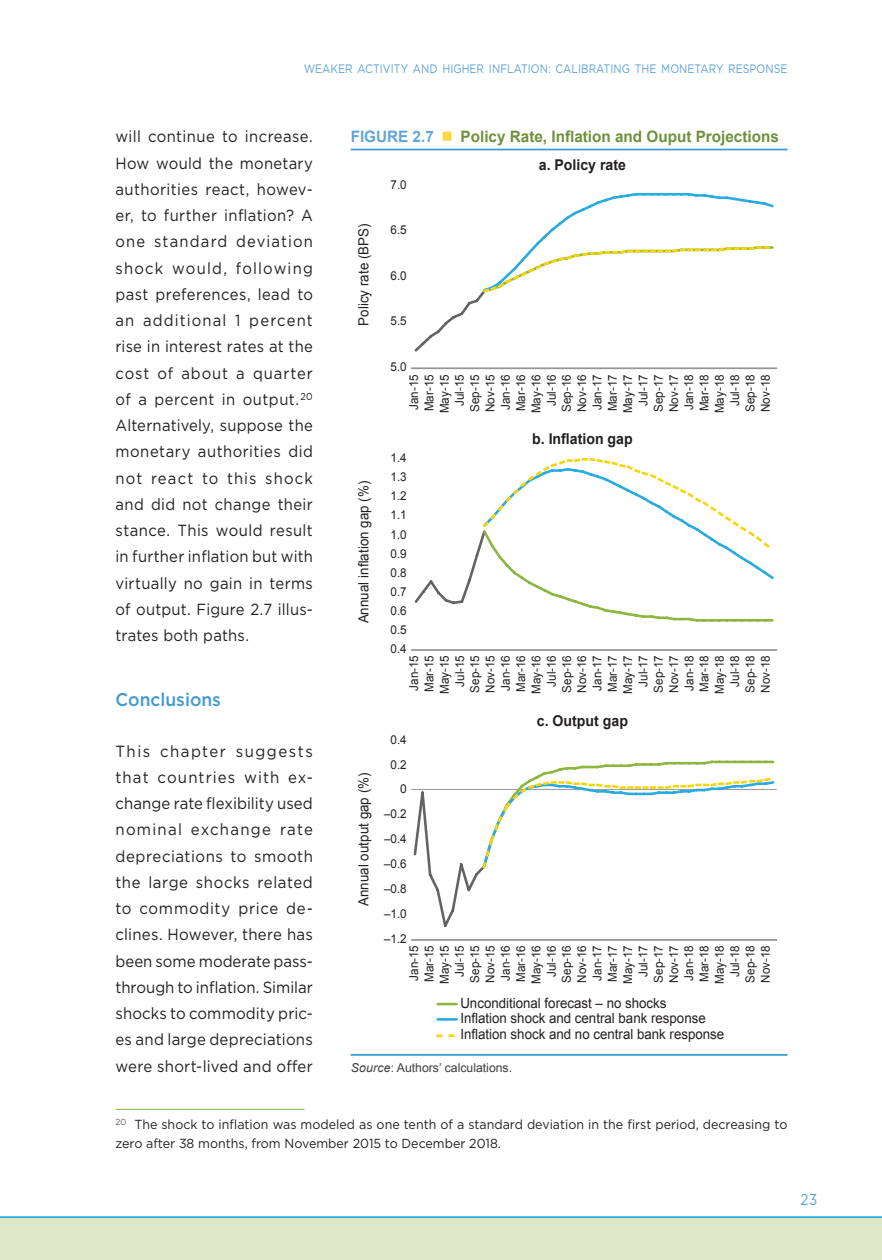
<style>
.page{position:relative;width:882px;height:1260px;background:#fff}
.page>*{position:absolute;margin:0;border:0;box-sizing:border-box;transform-origin:0 0}
.t1{font:500 18.38px "Gotham";color:#3f99d4;scale:.95 1}
.t2{font:16.1px/26.2px "Gotham";letter-spacing:.025em;color:#231f20;scale:.92 1}
.t3{font:16.1px/26.2px "Gotham";letter-spacing:.025em;color:#231f20;text-align:justify;scale:.93 1}
.t4{font:700 15.75px "Arial";color:#6f913c}
.t5{font:15.75px "Gotham";color:#5ba1d7;scale:.85 1}
.t6{font:700 14.88px "Arial";color:#231f20;scale:.95 1}
.t7{font:14px/15.8px "Arial";color:#231f20;scale:.95 1}
.t8{font:13.12px/19.2px "Gotham";color:#231f20;scale:.95 1}
.t9{font:12.25px/15.2px "Arial";color:#231f20;text-align:center;scale:.95 1}
.t10{font:12.25px "Gotham";letter-spacing:.005em;color:#5ba1d7;scale:.85 1}
.t11{font:12.25px "Arial";color:#3e3e3f}
.t12{font:12.25px "Arial";color:#231f20}
.s1{color:#62a5d9}
.s2{color:#f9da40}
.s3{font-style:italic}
</style>
<div class="page">
<hr style="left:0;top:1216px;width:882px;height:2px;background:#29abe2">
<div style="left:0;top:1218px;width:882px;height:42px;background:#dde8c8"></div>
<hr style="left:116px;top:1109px;width:188px;height:1px;background:#8cb73e">
<hr style="left:351px;top:149px;width:436px;height:1px;background:#3f99d4">
<hr style="left:351px;top:1054px;width:436px;height:2px;background:#3f99d4">
<hr style="left:412px;top:367px;width:364px;height:2px;background:#939598">
<hr style="left:412px;top:649px;width:364px;height:2px;background:#939598">
<hr style="left:412px;top:939px;width:364px;height:2px;background:#939598">
<svg style="left:414px;top:192px;width:360px;height:160px"></svg>
<svg style="left:414px;top:457px;width:360px;height:165px"></svg>
<svg style="left:438px;top:1003px;width:19px;height:2px"></svg>
<hr style="left:438px;top:1018px;width:19px;height:3px;background:#29abe2">
<svg style="left:438px;top:1034px;width:17px;height:3px"></svg>
<hr style="left:411px;top:789px;width:366px;height:1px;background:#989898">
<svg style="left:413px;top:760px;width:362px;height:167px"></svg>
<p class="t10" style="left:304px;top:61px;width:24px">Weaker</p>
<p class="t10" style="left:357px;top:61px;width:17px">Activit</p>
<p class="t10" style="left:401px;top:61px;width:25px">y and</p>
<p class="t10" style="left:442px;top:61px;width:18px">Higher</p>
<p class="t10" style="left:489px;top:61px;width:13px">Inflation</p>
<p class="t10" style="left:548px;top:61px;width:27px">: Calibrating</p>
<p class="t10" style="left:635px;top:61px;width:10px">the</p>
<p class="t10" style="left:661px;top:61px;width:21px">Monetar</p>
<p class="t10" style="left:716px;top:61px;width:33px">y Response</p>
<p class="t2" style="left:115px;top:123px;width:216px">will continue to increase.<br>How would the monetary authorities react, howev&shy;er, to further inflation? A one standard deviation shock would, following past preferences, lead to an additional 1 percent rise in interest rates at the cost of about a quarter of a percent in output. <sup>20<br></sup>Alternatively, suppose the monetary authorities did not react to this shock and did not change their stance. This would result in further inflation but with virtually no gain in terms of output. Figure 2.7 illus&shy;trates both paths.</p>
<h1 class="t1" style="left:116px;top:687px;width:113px">Conclusions</h1>
<p class="t3" style="left:116px;top:737px;width:214px">This chapter suggests that countries with ex&shy;change rate flexibility used nominal exchange rate depreciations to smooth the large shocks related to commodity price de&shy;clines. However, there has been some moderate pass&shy;through to inflation. Similar shocks to commodity pric&shy;es and large depreciations were short-lived and offer</p>
<p class="t4" style="left:351px;top:126px;width:430px"><span class="s1">FIGURE 2.7</span> <span class="s2">■</span> Policy Rate, Inflation and Ouput Projections</p>
<p class="t7" style="left:356px;top:326px;width:109px;rotate:-90deg">Policy rate (BPS)</p>
<p class="t9" style="left:391px;top:177px;width:19px">7.0</p>
<p class="t9" style="left:391px;top:223px;width:19px">6.5</p>
<p class="t9" style="left:391px;top:268px;width:19px">6.0</p>
<p class="t9" style="left:391px;top:314px;width:19px">5.5</p>
<p class="t6" style="left:539px;top:155px;width:93px">a. Policy rate</p>
<p class="t7" style="left:356px;top:623px;width:152px;rotate:-90deg">Annual inflation gap (%)</p>
<p class="t7" style="left:356px;top:906px;width:142px;rotate:-90deg">Annual output gap (%)</p>
<p class="t9" style="left:391px;top:359px;width:19px">5.0</p>
<p class="t9" style="left:406px;top:413px;width:42px;rotate:-90deg">Jan-15<br>Mar-15<br>May-15<br>Jul-15<br>Sep-15<br>Nov-15<br>Jan-16<br>Mar-16<br>May-16<br>Jul-16<br>Sep-16<br>Nov-16<br>Jan-17<br>Mar-17<br>May-17<br>Jul-17<br>Sep-17<br>Nov-17<br>Jan-18<br>Mar-18<br>May-18<br>Jul-18<br>Sep-18<br>Nov-18</p>
<p class="t9" style="left:391px;top:451px;width:19px">1.4</p>
<p class="t9" style="left:391px;top:470px;width:19px">1.3</p>
<p class="t9" style="left:391px;top:489px;width:19px">1.2</p>
<p class="t9" style="left:391px;top:508px;width:19px">1.1</p>
<p class="t9" style="left:391px;top:527px;width:19px">1.0</p>
<p class="t9" style="left:391px;top:546px;width:19px">0.9</p>
<p class="t9" style="left:391px;top:565px;width:19px">0.8</p>
<p class="t9" style="left:391px;top:584px;width:19px">0.7</p>
<p class="t9" style="left:391px;top:603px;width:19px">0.6</p>
<p class="t9" style="left:391px;top:622px;width:19px">0.5</p>
<p class="t9" style="left:391px;top:641px;width:19px">0.4</p>
<p class="t6" style="left:532px;top:429px;width:107px">b. Inflation gap</p>
<p class="t9" style="left:406px;top:694px;width:42px;rotate:-90deg">Jan-15<br>Mar-15<br>May-15<br>Jul-15<br>Sep-15<br>Nov-15<br>Jan-16<br>Mar-16<br>May-16<br>Jul-16<br>Sep-16<br>Nov-16<br>Jan-17<br>Mar-17<br>May-17<br>Jul-17<br>Sep-17<br>Nov-17<br>Jan-18<br>Mar-18<br>May-18<br>Jul-18<br>Sep-18<br>Nov-18</p>
<p class="t9" style="left:391px;top:732px;width:19px">0.4</p>
<p class="t9" style="left:391px;top:757px;width:19px">0.2</p>
<p class="t12" style="left:400px;top:781px;width:8px">0</p>
<p class="t9" style="left:384px;top:807px;width:25px">–0.2</p>
<p class="t9" style="left:384px;top:832px;width:25px">–0.4</p>
<p class="t9" style="left:384px;top:856px;width:25px">–0.6</p>
<p class="t9" style="left:384px;top:881px;width:25px">–0.8</p>
<p class="t9" style="left:384px;top:906px;width:25px">–1.0</p>
<p class="t9" style="left:384px;top:931px;width:25px">–1.2</p>
<p class="t6" style="left:537px;top:711px;width:97px">c. Output gap</p>
<p class="t9" style="left:406px;top:984px;width:42px;rotate:-90deg">Jan-15<br>Mar-15<br>May-15<br>Jul-15<br>Sep-15<br>Nov-15<br>Jan-16<br>Mar-16<br>May-16<br>Jul-16<br>Sep-16<br>Nov-16<br>Jan-17<br>Mar-17<br>May-17<br>Jul-17<br>Sep-17<br>Nov-17<br>Jan-18<br>Mar-18<br>May-18<br>Jul-18<br>Sep-18<br>Nov-18</p>
<p class="t7" style="left:460px;top:995px;width:279px">Unconditional forecast – no shocks<br>Inflation shock and central bank response<br>Inflation shock and no central bank response</p>
<p class="t11" style="left:351px;top:1059px;width:163px"><span class="s3">Source</span>: Authors’ calculations.</p>
<p class="t8" style="left:116px;top:1114px;width:709px"><sup>20</sup> The shock to inflation was modeled as one tenth of a standard deviation in the first period, decreasing to zero after 38 months, from November 2015 to December 2018.</p>
<p class="t5" style="left:800px;top:1190px;width:21px">23</p>
</div>
